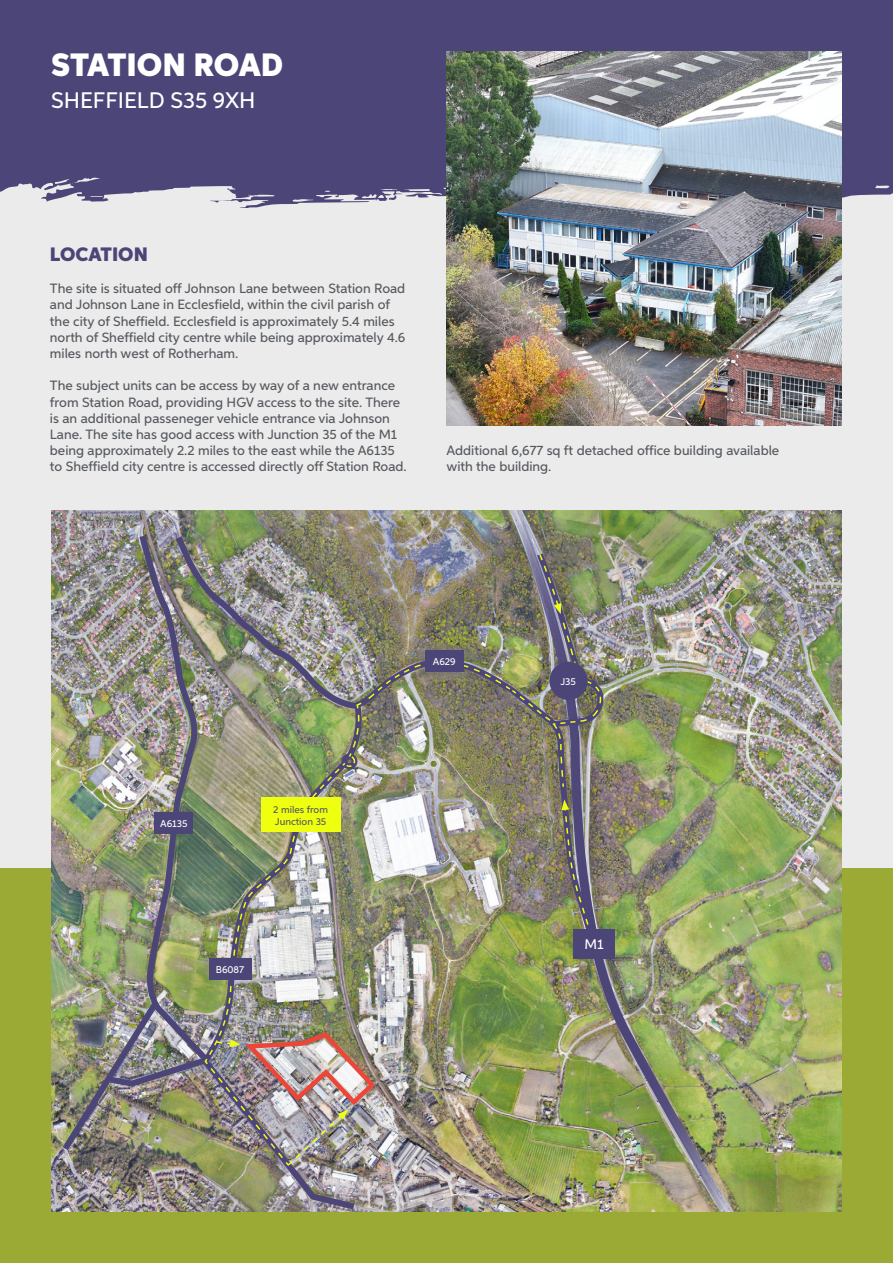
<style>
.page{position:relative;width:893px;height:1263px;background:#ebebeb}
.page>*{position:absolute;margin:0;border:0;box-sizing:border-box;transform-origin:0 0}
.t1{font:900 32.4px "Aspira";color:#fff}
.t2{font:500 22.5px "Aspira";color:#fff}
.t3{font:900 19.5px "Aspira";color:#4c4577}
.t4{font:500 13.95px "Aspira";color:#fff}
.t5{font:500 13.5px/16.2px "Aspira";color:#55595e}
.t6{font:500 10.05px/12px "Aspira";color:#55595e}
.t7{font:500 10.05px "Aspira";color:#fff}
</style>
<div class="page">
<svg style="left:0;top:166px;width:893px;height:42px;fill:#4c4577"></svg>
<div style="left:0;top:0;width:893px;height:166px;background:#4c4577"></div>
<div style="left:0;top:869px;width:893px;height:394px;background:#9aaa34"></div>
<img style="left:51px;top:510px;width:791px;height:702px">
<img style="left:509px;top:510px;width:220px;height:701px">
<img style="left:197px;top:1167px;width:164px;height:45px">
<div style="left:573px;top:929px;width:42px;height:30px;background:#4c4577"></div>
<img style="left:57px;top:530px;width:550px;height:637px">
<div style="left:155px;top:812px;width:38px;height:21px;background:#4c4577"></div>
<img style="left:446px;top:51px;width:396px;height:374px">
<h1 class="t1" style="left:51px;top:45px;width:234px">STATION ROAD</h1>
<h2 class="t2" style="left:51px;top:87px;width:206px">SHEFFIELD S35 9XH</h2>
<h3 class="t3" style="left:50px;top:242px;width:99px">LOCATION</h3>
<p class="t5" style="left:50px;top:280px;width:357px">The site is situated off Johnson Lane between Station Road and Johnson Lane in Ecclesfield, within the civil parish of the city of Sheffield. Ecclesfield is approximately 5.4 miles north of Sheffield city centre while being approximately 4.6 miles north west of Rotherham.</p>
<p class="t5" style="left:50px;top:377px;width:358px">The subject units can be access by way of a new entrance from Station Road, providing HGV access to the site. There is an additional passeneger vehicle entrance via Johnson Lane. The site has good access with Junction 35 of the M1 being approximately 2.2 miles to the east while the A6135 to Sheffield city centre is accessed directly off Station Road.</p>
<p class="t5" style="left:446px;top:442px;width:334px">Additional 6,677 sq ft detached office building available with the building.</p>
<p class="t7" style="left:160px;top:817px;width:29px">A6135</p>
<p class="t6" style="left:273px;top:803px;width:56px">2 miles from<br>Junction 35</p>
<p class="t7" style="left:216px;top:963px;width:30px">B6087</p>
<p class="t7" style="left:433px;top:655px;width:24px">A629</p>
<p class="t7" style="left:560px;top:675px;width:17px">J35</p>
<p class="t4" style="left:585px;top:936px;width:21px">M1</p>
</div>
